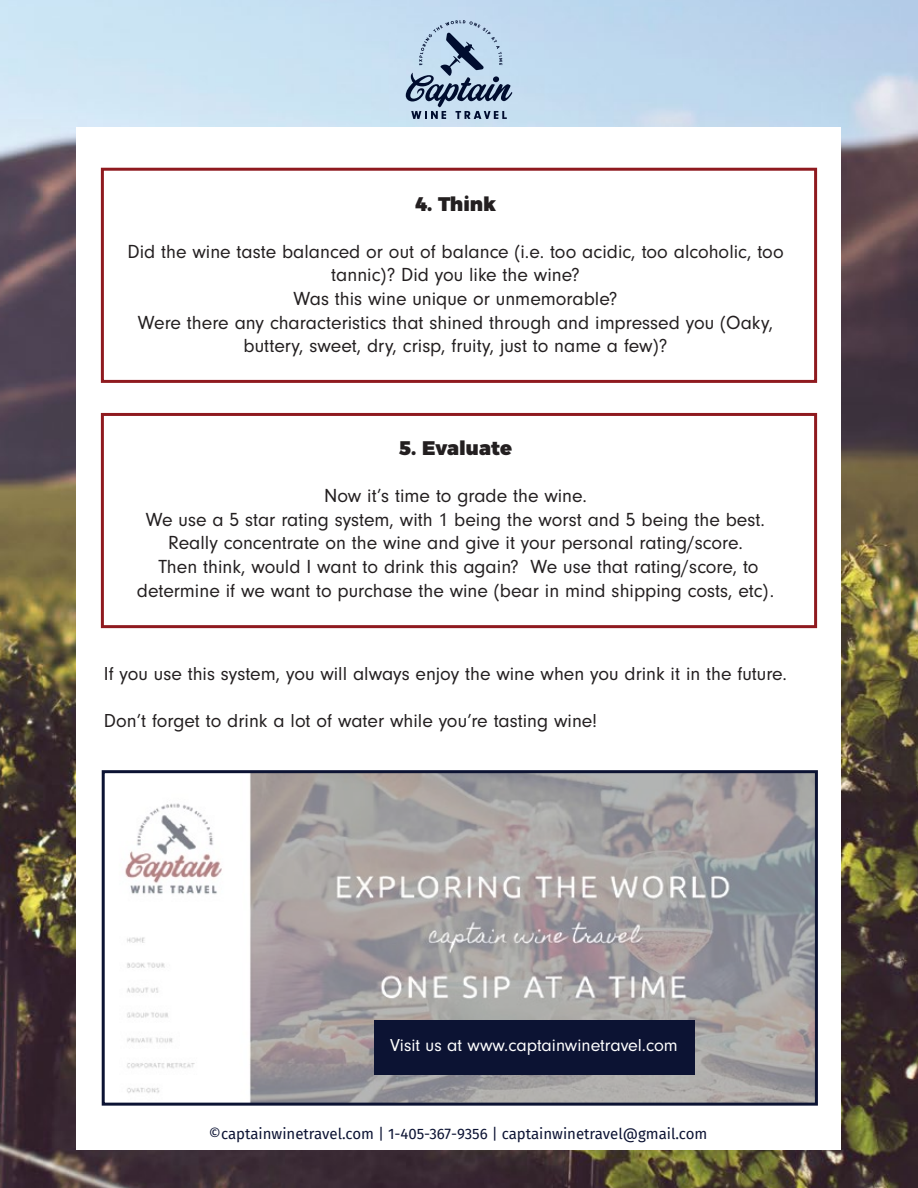
<style>
.page{position:relative;width:918px;height:1188px;background:#fff}
.page>*{position:absolute;margin:0;border:0;box-sizing:border-box;transform-origin:0 0}
.t1{font:19.65px/23.5px "Neuzeit Grotesk W01";color:#231f20;text-align:center}
.t2{font:900 19.65px "Montserrat";color:#231f20}
.t3{font:19.5px "Neuzeit Grotesk W01";color:#231f20}
.t4{font:18px "Neuzeit Grotesk W01";color:#fff}
.t5{font:15px "Fira Sans";color:#0c1333}
</style>
<div class="page">
<img style="left:0;top:0;width:918px;height:1188px">
<div style="left:77px;top:128px;width:764px;height:1022px;background:#fff"></div>
<div style="left:101px;top:168px;width:716px;height:215px;border:3px solid #8f1a1f"></div>
<div style="left:101px;top:413px;width:716px;height:215px;border:3px solid #8f1a1f"></div>
<svg style="left:125px;top:774px;width:689px;height:328px"></svg>
<div style="left:102px;top:770px;width:716px;height:336px;border:3px solid #0c1333"></div>
<div style="left:375px;top:1020px;width:320px;height:54px;background:#0c1333"></div>
<svg style="left:406px;top:20px;width:106px;height:99px;background:#9cb2c9"></svg>
<p class="t2" style="left:415px;top:187px;width:83px">4. Think</p>
<p class="t1" style="left:127px;top:240px;width:658px">Did the wine taste balanced or out of balance (i.e. too acidic, too alcoholic, too tannic)? Did you like the wine?<br>Was this wine unique or unmemorable?<br>Were there any characteristics that shined through and impressed you (Oaky, buttery, sweet, dry, crisp, fruity, just to name a few)?</p>
<p class="t2" style="left:399px;top:431px;width:114px">5. Evaluate</p>
<p class="t1" style="left:137px;top:484px;width:639px">Now it’s time to grade the wine.<br>We use a 5 star rating system, with 1 being the worst and 5 being the best.<br>Really concentrate on the wine and give it your personal rating/score.<br>Then think, would I want to drink this again? We use that rating/score, to determine if we want to purchase the wine (bear in mind shipping costs, etc).</p>
<p class="t3" style="left:104px;top:663px;width:685px">If you use this system, you will always enjoy the wine when you drink it in the future.</p>
<p class="t3" style="left:104px;top:710px;width:495px">Don’t forget to drink a lot of water while you’re tasting wine!</p>
<p class="t4" style="left:390px;top:1036px;width:289px">Visit us at www.captainwinetravel.com</p>
<p class="t5" style="left:209px;top:1122px;width:500px">©captainwinetravel.com | 1-405-367-9356 | captainwinetravel@gmail.com</p>
</div>
